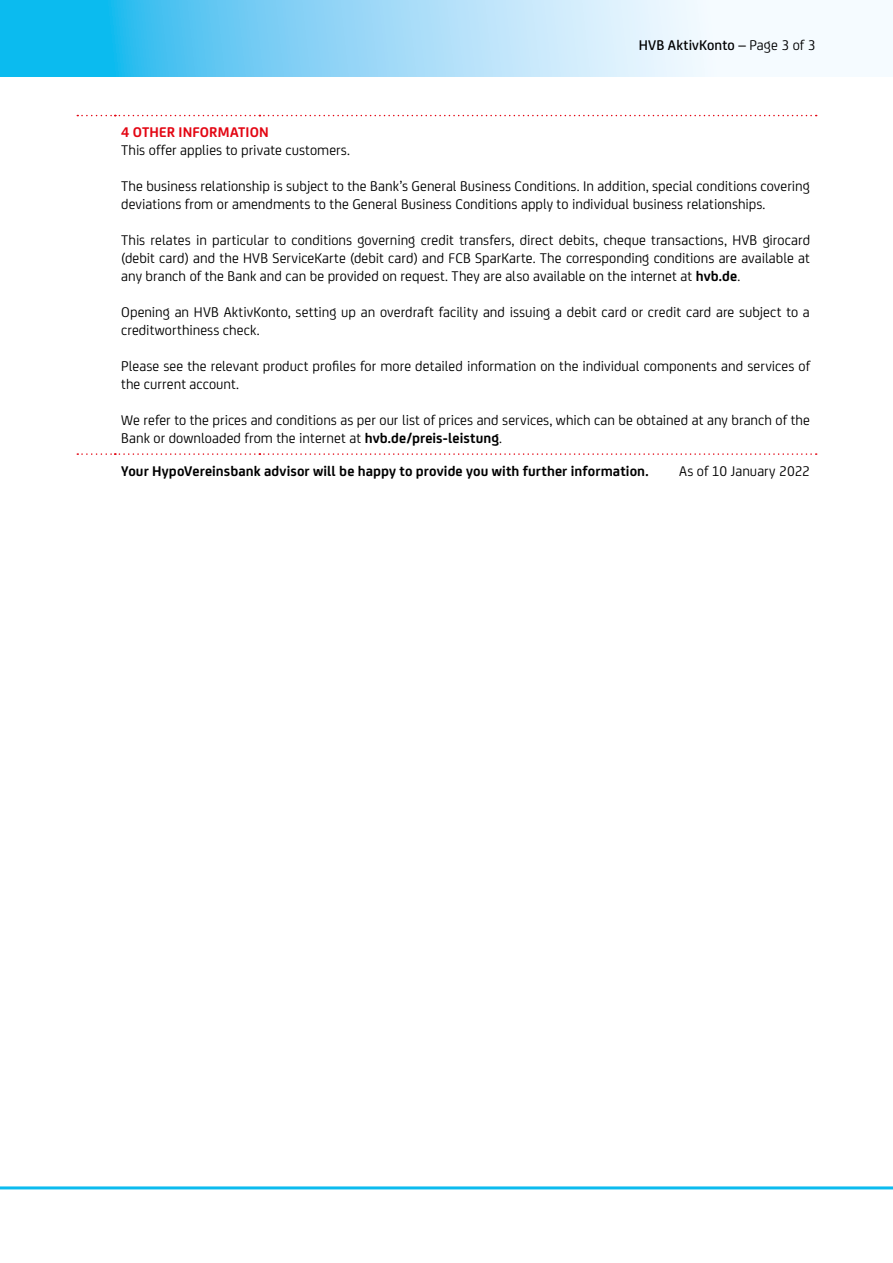
<style>
.page{position:relative;width:893px;height:1263px;background:#fff}
.page>*{position:absolute;margin:0;border:0;box-sizing:border-box;transform-origin:0 0}
.t1{font:15px/18px "Uni Credit";letter-spacing:.005em;color:#000}
.t2{font:700 15px "Uni Credit";letter-spacing:.005em;color:#000}
.t3{font:500 15px "Uni Credit";letter-spacing:.015em;color:#000}
.t4{font:700 15px "Uni Credit";letter-spacing:.01em;color:#e30613}
.s1{font-weight:400}
.s2{font-weight:700}
</style>
<div class="page">
<svg style="left:0;top:0;width:717px;height:77px;background:#89d6f6"></svg>
<hr style="left:0;top:1186px;width:893px;height:3px;background:#0bbbef">
<svg style="left:77px;top:115px;width:740px;height:1px"></svg>
<svg style="left:77px;top:453px;width:740px;height:2px"></svg>
<p class="t3" style="left:639px;top:34px;width:178px">HVB AktivKonto <span class="s1">– Page 3 of 3</span></p>
<p class="t4" style="left:121px;top:121px;width:149px">4 OTHER INFORMATION</p>
<p class="t1" style="left:121px;top:141px;width:230px">This offer applies to private customers.</p>
<p class="t1" style="left:121px;top:177px;width:690px">The business relationship is subject to the Bank’s General Business Conditions. In addition, special conditions covering deviations from or amendments to the General Business Conditions apply to individual business relationships.</p>
<p class="t1" style="left:121px;top:231px;width:690px;text-align:justify">This relates in particular to conditions governing credit transfers, direct debits, cheque transactions, HVB girocard (debit card) and the HVB ServiceKarte (debit card) and FCB SparKarte. The corresponding conditions are available at any branch of the Bank and can be provided on request. They are also available on the internet at <span class="s2">hvb.de</span>.</p>
<p class="t1" style="left:121px;top:303px;width:690px">Opening an HVB AktivKonto, setting up an overdraft facility and issuing a debit card or credit card are subject to a creditworthiness check.</p>
<p class="t1" style="left:121px;top:357px;width:690px">Please see the relevant product profiles for more detailed information on the individual components and services of the current account.</p>
<p class="t1" style="left:121px;top:411px;width:690px">We refer to the prices and conditions as per our list of prices and services, which can be obtained at any branch of the<br>Bank or downloaded from the internet at <span class="s2">hvb.de/preis-leistung</span>.</p>
<p class="t2" style="left:121px;top:460px;width:529px">Your HypoVereinsbank advisor will be happy to provide you with further information.</p>
<p class="t1" style="left:679px;top:461px;width:133px">As of 10 January 2022</p>
</div>
